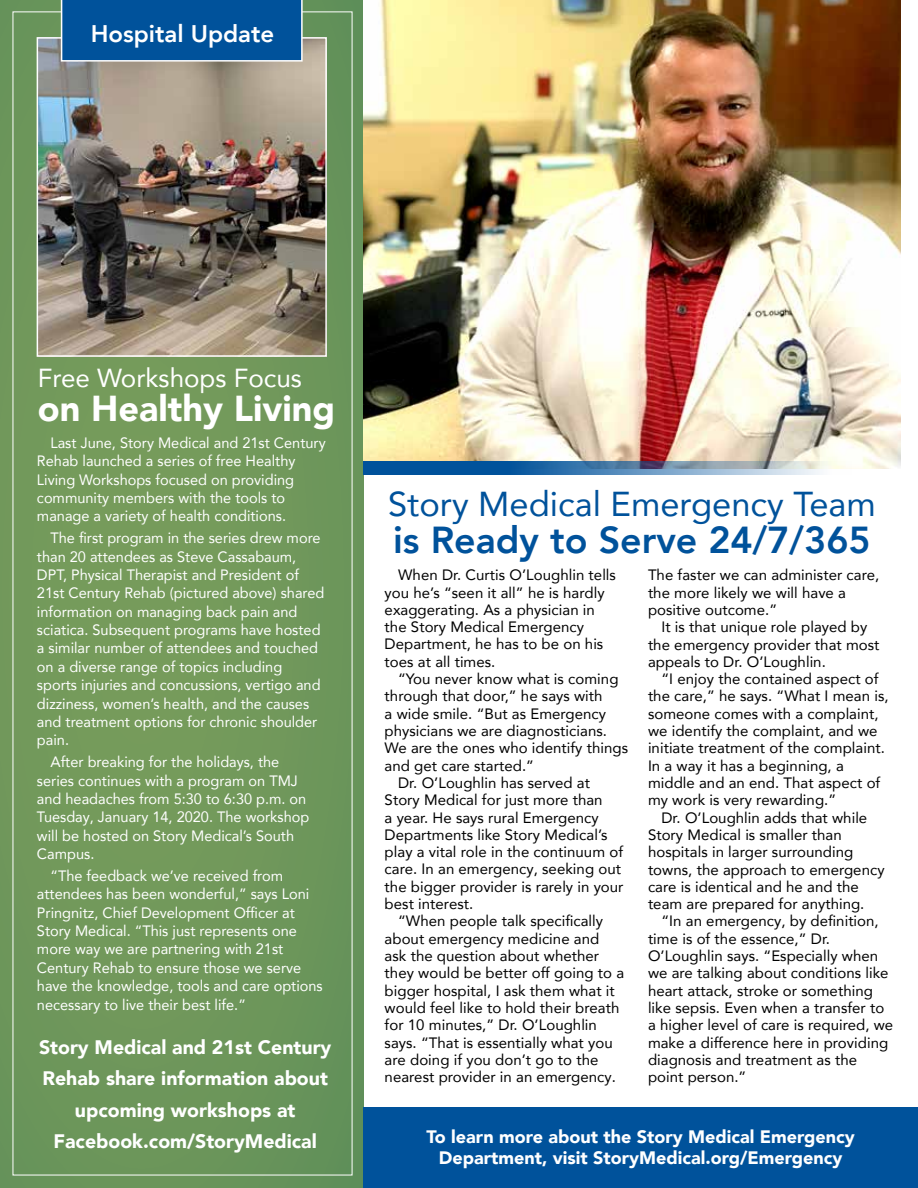
<style>
.page{position:relative;width:918px;height:1188px;background:#fff}
.page>*{position:absolute;margin:0;border:0;box-sizing:border-box;transform-origin:0 0}
.t1{font:800 37.5px "Avenir LT Com";color:#00529b}
.t2{font:900 36px "Avenir LT Com";color:#fff}
.t3{font:34.5px "Avenir LT Com";color:#00529b}
.t4{font:26.1px "Avenir LT Com";color:#fff}
.t5{font:800 24px "Avenir LT Com";color:#fff}
.t6{font:900 19.5px/31.5px "Avenir LT Com";color:#fff;text-align:center}
.t7{font:900 18px/21.6px "Avenir LT Com";color:#fff;text-align:center}
.t8{font:15px/17.2px "Avenir LT Com";letter-spacing:.005em;color:#000}
.t9{font:15px/18.5px "Avenir LT Com";color:#fff}
</style>
<div class="page">
<div style="left:0;top:0;width:363px;height:1188px;background:#71985b"></div>
<img style="left:40px;top:40px;width:284px;height:314px">
<div style="left:37px;top:37px;width:290px;height:320px;border:2px solid #fff"></div>
<div style="left:363px;top:1107px;width:555px;height:81px;background:#00529b"></div>
<img style="left:363px;top:0;width:538px;height:468px">
<div style="left:61px;top:0;width:242px;height:62px;background:#00529b"></div>
<svg style="left:363px;top:461px;width:489px;height:14px;background:#5988b2"></svg>
<h3 class="t5" style="left:91px;top:20px;width:185px">Hospital Update</h3>
<h3 class="t4" style="left:38px;top:362px;width:266px">Free Workshops Focus</h3>
<h2 class="t2" style="left:38px;top:387px;width:299px">on Healthy Living</h2>
<p class="t9" style="left:37px;top:433px;width:290px;text-indent:14px">Last June, Story Medical and 21st Century Rehab launched a series of free Healthy Living Workshops focused on providing community members with the tools to manage a variety of health conditions.</p>
<p class="t9" style="left:37px;top:529px;width:289px;text-indent:14px">The first program in the series drew more than 20 attendees as Steve Cassabaum, DPT, Physical Therapist and President of 21st Century Rehab (pictured above) shared information on managing back pain and sciatica. Subsequent programs have hosted a similar number of attendees and touched on a diverse range of topics including sports injuries and concussions, vertigo and dizziness, women’s health, and the causes and treatment options for chronic shoulder pain.</p>
<p class="t9" style="left:37px;top:753px;width:274px;text-indent:14px">After breaking for the holidays, the series continues with a program on TMJ and headaches from 5:30 to 6:30 p.m. on Tuesday, January 14, 2020. The workshop will be hosted on Story Medical’s South Campus.</p>
<p class="t9" style="left:37px;top:867px;width:287px;text-indent:14px">“The feedback we’ve received from attendees has been wonderful,” says Loni Pringnitz, Chief Development Officer at Story Medical. “This just represents one more way we are partnering with 21st Century Rehab to ensure those we serve have the knowledge, tools and care options necessary to live their best life.”</p>
<h3 class="t6" style="left:39px;top:1031px;width:294px">Story Medical and 21st Century<br>Rehab share information about upcoming workshops at<br>Facebook.com/StoryMedical</h3>
<h3 class="t3" style="left:388px;top:483px;width:489px">Story Medical Emergency Team</h3>
<h1 class="t1" style="left:393px;top:518px;width:479px">is Ready to Serve 24/7/365</h1>
<p class="t8" style="left:385px;top:566px;width:233px;text-indent:14px">When Dr. Curtis O’Loughlin tells you he’s “seen it all” he is hardly exaggerating. As a physician in the Story Medical Emergency<br>Department, he has to be on his toes at all times.</p>
<p class="t8" style="left:398px;top:670px;width:222px">“You never know what is coming</p>
<p class="t8" style="left:385px;top:687px;width:219px">through that door,” he says with</p>
<p class="t8" style="left:385px;top:705px;width:223px">a wide smile. “But as Emergency</p>
<p class="t8" style="left:385px;top:722px;width:224px">physicians we are diagnosticians.</p>
<p class="t8" style="left:385px;top:739px;width:245px">We are the ones who identify things</p>
<p class="t8" style="left:385px;top:757px;width:151px">and get care started.”</p>
<p class="t8" style="left:398px;top:774px;width:193px">Dr. O’Loughlin has served at</p>
<p class="t8" style="left:385px;top:791px;width:219px">Story Medical for just more than</p>
<p class="t8" style="left:385px;top:809px;width:215px">a year. He says rural Emergency</p>
<p class="t8" style="left:385px;top:826px;width:224px">Departments like Story Medical’s</p>
<p class="t8" style="left:385px;top:843px;width:240px">play a vital role in the continuum of</p>
<p class="t8" style="left:385px;top:861px;width:238px">care. In an emergency, seeking out</p>
<p class="t8" style="left:385px;top:878px;width:240px">the bigger provider is rarely in your</p>
<p class="t8" style="left:385px;top:895px;width:90px">best interest.</p>
<p class="t8" style="left:398px;top:912px;width:206px">“When people talk specifically</p>
<p class="t8" style="left:385px;top:930px;width:216px">about emergency medicine and</p>
<p class="t8" style="left:385px;top:947px;width:216px">ask the question about whether</p>
<p class="t8" style="left:385px;top:964px;width:241px">they would be better off going to a</p>
<p class="t8" style="left:385px;top:982px;width:232px">bigger hospital, I ask them what it</p>
<p class="t8" style="left:385px;top:999px;width:236px">would feel like to hold their breath</p>
<p class="t8" style="left:385px;top:1016px;width:214px">for 10 minutes,” Dr. O’Loughlin</p>
<p class="t8" style="left:385px;top:1034px;width:230px">says. “That is essentially what you</p>
<p class="t8" style="left:385px;top:1051px;width:215px">are doing if you don’t go to the</p>
<p class="t8" style="left:385px;top:1068px;width:233px">nearest provider in an emergency.</p>
<p class="t8" style="left:648px;top:566px;width:233px">The faster we can administer care, the more likely we will have a positive outcome.”</p>
<p class="t8" style="left:648px;top:618px;width:233px;text-indent:14px">It is that unique role played by the emergency provider that most appeals to Dr. O’Loughlin.</p>
<p class="t8" style="left:648px;top:670px;width:242px;text-indent:14px">“I enjoy the contained aspect of the care,” he says. “What I mean is, someone comes with a complaint, we identify the complaint, and we initiate treatment of the complaint.<br>In a way it has a beginning, a middle and an end. That aspect of my work is very rewarding.”</p>
<p class="t8" style="left:648px;top:809px;width:238px;text-indent:14px">Dr. O’Loughlin adds that while<br>Story Medical is smaller than hospitals in larger surrounding towns, the approach to emergency care is identical and he and the team are prepared for anything.</p>
<p class="t8" style="left:648px;top:913px;width:247px;text-indent:14px">“In an emergency, by definition, time is of the essence,” Dr.<br>O’Loughlin says. “Especially when we are talking about conditions like heart attack, stroke or something like sepsis. Even when a transfer to a higher level of care is required, we make a difference here in providing diagnosis and treatment as the point person.”</p>
<p class="t7" style="left:427px;top:1126px;width:430px">To learn more about the Story Medical Emergency<br>Department, visit StoryMedical.org/Emergency</p>
</div>
